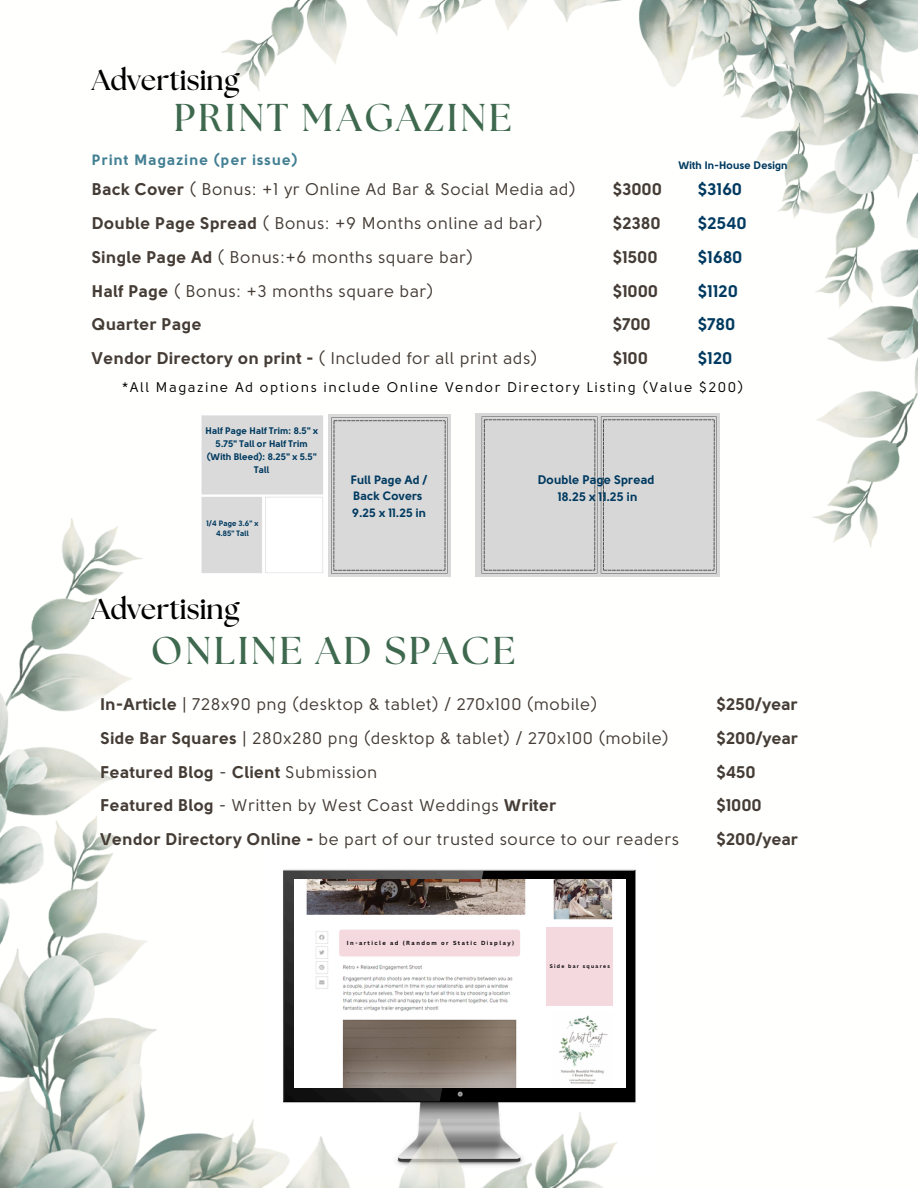
<style>
.page{position:relative;width:918px;height:1188px;background:#fff}
.page>*{position:absolute;margin:0;border:0;box-sizing:border-box;transform-origin:0 0}
.t1{font:700 38.7px "The Seasons";letter-spacing:.07em;color:#3e694e}
.t2{font:700 28.95px "The Seasons";color:#000}
.t3{font:16.8px/33.8px "Solomon Sans";letter-spacing:.02em;color:#443c35}
.t4{font:700 16.8px/33.8px "Solomon Sans";color:#443c35}
.t5{font:700 16.8px/33.8px "Solomon Sans";color:#003a60}
.t6{font:700 14.85px "Solomon Sans";letter-spacing:.07em;color:#427f92}
.t7{font:13.95px "Solomon Sans";letter-spacing:.105em;color:#000}
.t8{font:700 12.45px "Solomon Sans";color:#003a60}
.t9{font:700 12.15px/16.8px "Solomon Sans";color:#003a60}
.t10{font:700 10.95px "Solomon Sans";color:#003a60}
.t11{font:700 9.6px/12.9px "Solomon Sans";color:#003a60;text-align:center}
.t12{font:700 7.8px/10.4px "Solomon Sans";color:#003a60;text-align:center}
.t13{font:700 5.7px "Canva Sans";letter-spacing:.255em;color:#000}
.t14{font:700 5.1px "Canva Sans";letter-spacing:.255em;color:#000}
.s1{font-weight:700}
</style>
<div class="page">
<img style="left:0;top:0;width:918px;height:1188px">
<img style="left:329px;top:414px;width:121px;height:162px">
<img style="left:198px;top:412px;width:128px;height:165px">
<img style="left:475px;top:413px;width:245px;height:163px">
<h1 class="t2" style="left:92px;top:66px;width:149px">Advertising</h1>
<h5 class="t1" style="left:174px;top:100px;width:339px">PRINT MAGAZINE</h5>
<p class="t6" style="left:92px;top:153px;width:208px">Print Magazine (per issue)</p>
<h2 class="t10" style="left:678px;top:160px;width:111px">With In-House Design</h2>
<p class="t3" style="left:92px;top:173px;width:486px"><span class="s1">Back Cover</span> ( Bonus: +1 yr Online Ad Bar &amp; Social Media ad)<br><span class="s1">Double Page Spread</span> ( Bonus: +9 Months online ad bar)<br><span class="s1">Single Page Ad</span> ( Bonus:+6 months square bar)<br><span class="s1">Half Page</span> ( Bonus: +3 months square bar)<br><span class="s1">Quarter Page<br>Vendor Directory on print -</span> ( Included for all print ads)</p>
<p class="t4" style="left:613px;top:173px;width:51px">$3000 $2380 $1500 $1000 $700 $100</p>
<p class="t5" style="left:698px;top:173px;width:50px">$3160 $2540 $1680 $1120 $780 $120</p>
<p class="t7" style="left:122px;top:381px;width:623px">*All Magazine Ad options include Online Vendor Directory Listing (Value $200)</p>
<h3 class="t11" style="left:206px;top:425px;width:114px">Half Page Half Trim: 8.5" x<br>5.75" Tall or Half Trim (With Bleed): 8.25" x 5.5"<br>Tall</h3>
<p class="t12" style="left:206px;top:518px;width:54px">1/4 Page 3.6" x<br>4.85" Tall</p>
<h6 class="t9" style="left:351px;top:472px;width:78px">Full Page Ad /<br>Back Covers</h6>
<p class="t9" style="left:352px;top:505px;width:75px">9.25 x 11.25 in</p>
<h1 class="t2" style="left:92px;top:596px;width:149px">Advertising</h1>
<h4 class="t1" style="left:151px;top:633px;width:366px">ONLINE AD SPACE</h4>
<p class="t8" style="left:538px;top:474px;width:119px">Double Page Spread</p>
<p class="t8" style="left:558px;top:491px;width:81px">18.25 x 11.25 in</p>
<p class="t3" style="left:101px;top:688px;width:580px"><span class="s1">In-Article</span> | 728x90 png (desktop &amp; tablet) / 270x100 (mobile)<br><span class="s1">Side Bar Squares</span> | 280x280 png (desktop &amp; tablet) / 270x100 (mobile)<br><span class="s1">Featured Blog</span> - <span class="s1">Client</span> Submission<br><span class="s1">Featured Blog</span> - Written by West Coast Weddings <span class="s1">Writer<br>Vendor Directory Online -</span> be part of our trusted source to our readers</p>
<h2 class="t13" style="left:347px;top:939px;width:169px">In-article ad (Random or Static Display)</h2>
<p class="t14" style="left:550px;top:963px;width:62px">Side bar squares</p>
<h3 class="t4" style="left:717px;top:688px;width:83px">$250/year $200/year $450 $1000 $200/year</h3>
</div>
